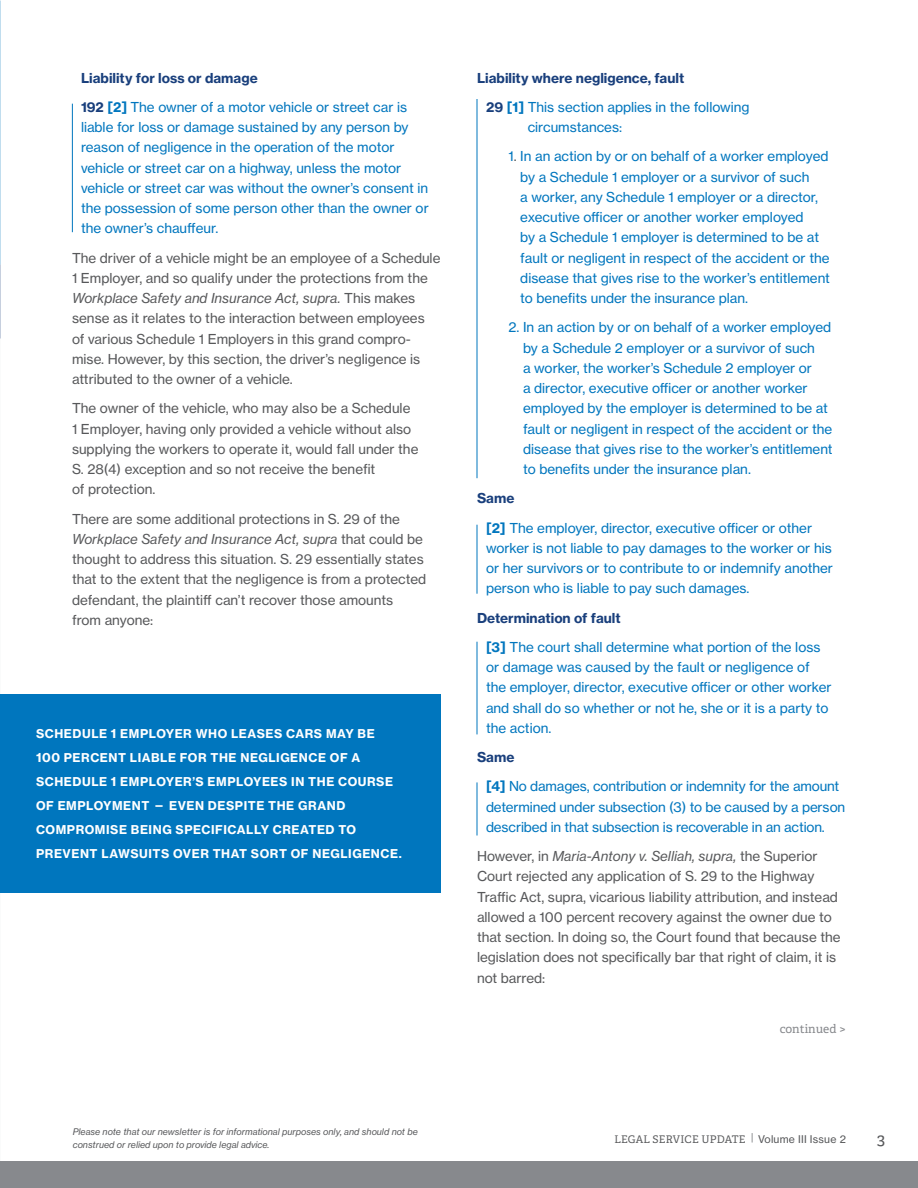
<style>
.page{position:relative;width:918px;height:1188px;background:#fff}
.page>*{position:absolute;margin:0;border:0;box-sizing:border-box;transform-origin:0 0}
.body{font:16.5px "Adelle CYR";color:#57585a}
.body-2{font:13.5px/20.2px "N Haas Grotesk TX Std 55 Rg";color:#0076be}
.body-3{font:13.5px/20.2px "N Haas Grotesk TX Std 55 Rg";color:#57585a}
.body-4{font:13.5px "N Haas Grotesk TX Std 75 Bd";color:#193f7c}
.body-5{font:12px/24px "N Haas Grotesk TX Std 75 Bd";letter-spacing:.045em;color:#fff}
.t1{font:12px "Adelle CYR";color:#87898d}
.body-6{font:10.5px "Adelle CYR";letter-spacing:.02em;color:#57585a}
.body-7{font:9px/13.5px "N Haas Grotesk TX Std 56 It";color:#57585a}
.s1{font-family:"N Haas Grotesk TX Std 75 Bd";color:#193f7c}
.s2{font-family:"N Haas Grotesk TX Std 75 Bd"}
.s3{font-family:"N Haas Grotesk TX Std 56 It"}
.s4{color:#57585a}
.s5{color:#87898d}
.s6{font-family:"N Haas Grotesk TX Std 55 Rg"}
</style>
<div class="page">
<div style="left:0;top:694px;width:441px;height:198px;background:#0076be"></div>
<div style="left:0;top:1161px;width:918px;height:27px;background:#87898d"></div>
<hr style="left:72px;top:104px;width:1px;height:128px;background:#0076be">
<hr style="left:477px;top:99px;width:1px;height:379px;background:#0076be">
<hr style="left:477px;top:525px;width:1px;height:69px;background:#0076be">
<hr style="left:477px;top:642px;width:1px;height:92px;background:#0076be">
<hr style="left:477px;top:782px;width:1px;height:54px;background:#0076be">
<p class="body-4" style="left:81px;top:69px;width:178px">Liability for loss or damage</p>
<p class="body-2" style="left:81px;top:97px;width:349px"><span class="s1">192</span> <span class="s2">[2]</span> The owner of a motor vehicle or street car is liable for loss or damage sustained by any person by reason of negligence in the operation of the motor vehicle or street car on a highway, unless the motor vehicle or street car was without the owner’s consent in the possession of some person other than the owner or the owner’s chauffeur.</p>
<p class="body-3" style="left:72px;top:247px;width:370px">The driver of a vehicle might be an employee of a Schedule 1 Employer, and so qualify under the protections from the <span class="s3">Workplace Safety and Insurance Act, supra.</span> This makes sense as it relates to the interaction between employees of various Schedule 1 Employers in this grand compro&shy;mise. However, by this section, the driver’s negligence is attributed to the owner of a vehicle.</p>
<p class="body-3" style="left:72px;top:398px;width:348px">The owner of the vehicle, who may also be a Schedule 1 Employer, having only provided a vehicle without also supplying the workers to operate it, would fall under the S. 28(4) exception and so not receive the benefit<br>of protection.</p>
<p class="body-3" style="left:72px;top:508px;width:356px">There are some additional protections in S. 29 of the <span class="s3">Workplace Safety and Insurance Act, supra</span> that could be thought to address this situation. S. 29 essentially states that to the extent that the negligence is from a protected defendant, the plaintiff can’t recover those amounts<br>from anyone:</p>
<p class="body-5" style="left:36px;top:721px;width:367px">SCHEDULE 1 EMPLOYER WHO LEASES CARS MAY BE<br>100 PERCENT LIABLE FOR THE NEGLIGENCE OF A SCHEDULE 1 EMPLOYER’S EMPLOYEES IN THE COURSE OF EMPLOYMENT — EVEN DESPITE THE GRAND COMPROMISE BEING SPECIFICALLY CREATED TO PREVENT LAWSUITS OVER THAT SORT OF NEGLIGENCE.</p>
<p class="body-4" style="left:477px;top:69px;width:209px">Liability where negligence, fault</p>
<p class="body-2" style="left:528px;top:97px;width:223px;text-indent:-42px"><span class="s1">29</span> <span class="s2">[1]</span> This section applies in the following circumstances:</p>
<p class="body-2" style="left:520px;top:146px;width:311px;text-indent:-12px">1<span class="s4">.</span> In an action by or on behalf of a worker employed by a Schedule 1 employer or a survivor of such<br>a worker, any Schedule 1 employer or a director, executive officer or another worker employed<br>by a Schedule 1 employer is determined to be at fault or negligent in respect of the accident or the disease that gives rise to the worker’s entitlement to benefits under the insurance plan.</p>
<p class="body-2" style="left:523px;top:317px;width:311px;text-indent:-15px">2. In an action by or on behalf of a worker employed by a Schedule 2 employer or a survivor of such<br>a worker, the worker’s Schedule 2 employer or<br>a director, executive officer or another worker employed by the employer is determined to be at fault or negligent in respect of the accident or the disease that gives rise to the worker’s entitlement to benefits under the insurance plan.</p>
<p class="body-4" style="left:477px;top:490px;width:39px">Same</p>
<p class="body-2" style="left:486px;top:517px;width:349px"><span class="s2">[2]</span> The employer, director, executive officer or other worker is not liable to pay damages to the worker or his or her survivors or to contribute to or indemnify another person who is liable to pay such damages.</p>
<p class="body-4" style="left:477px;top:609px;width:145px">Determination of fault</p>
<p class="body-2" style="left:486px;top:637px;width:347px"><span class="s2">[3]</span> The court shall determine what portion of the loss or damage was caused by the fault or negligence of the employer, director, executive officer or other worker and shall do so whether or not he, she or it is a party to the action.</p>
<p class="body-4" style="left:477px;top:749px;width:39px">Same</p>
<p class="body-2" style="left:486px;top:776px;width:361px"><span class="s2">[4]</span> No damages, contribution or indemnity for the amount determined under subsection (3) to be caused by a person described in that subsection is recoverable in an action.</p>
<p class="body-3" style="left:477px;top:846px;width:365px">However, in <span class="s3">Maria-Antony v. Selliah, supra,</span> the Superior Court rejected any application of S. 29 to the Highway Traffic Act, supra, vicarious liability attribution, and instead allowed a 100 percent recovery against the owner due to that section. In doing so, the Court found that because the legislation does not specifically bar that right of claim, it is not barred:</p>
<p class="t1" style="left:780px;top:1020px;width:68px">continued &gt;</p>
<p class="body-7" style="left:73px;top:1125px;width:347px">Please note that our newsletter is for informational purposes only, and should not be construed or relied upon to provide legal advice.</p>
<p class="body-6" style="left:614px;top:1131px;width:233px">LEGAL SERVICE UPDATE <span class="s5">|</span> <span class="s6">Volume III Issue 2</span></p>
<p class="body" style="left:877px;top:1127px;width:10px">3</p>
</div>
